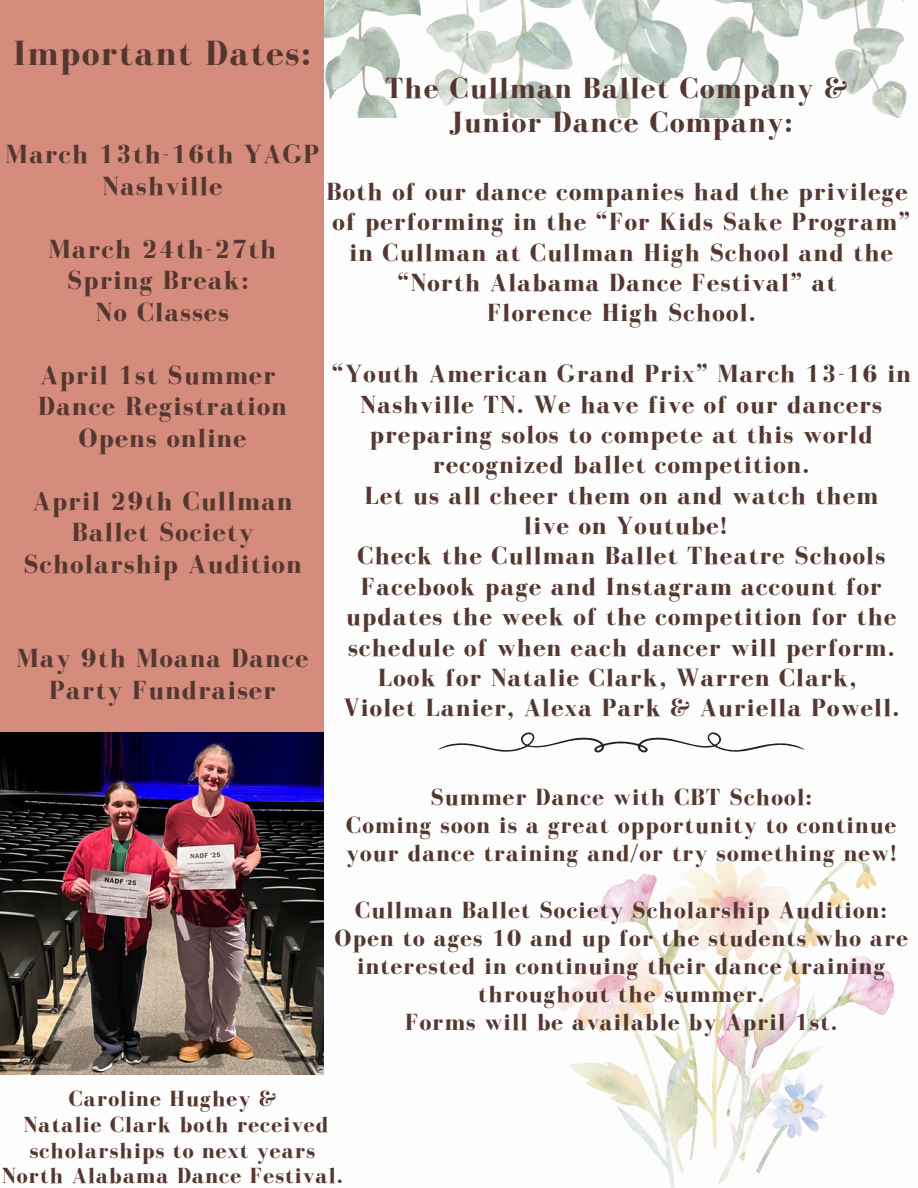
<style>
.page{position:relative;width:918px;height:1188px;background:#fff}
.page>*{position:absolute;margin:0;border:0;box-sizing:border-box;transform-origin:0 0}
.t1{font:700 36px "Bodoni FLF";letter-spacing:.05em;color:#533730}
.t2{font:700 30px/34.8px "Bodoni FLF";letter-spacing:.05em;color:#533730;text-align:center}
.t3{font:700 27px/31.5px "Bodoni FLF";letter-spacing:.05em;color:#533730;text-align:center}
.t4{font:700 25.5px/30.3px "Bodoni FLF";letter-spacing:.05em;color:#533730;text-align:center}
.t5{font:700 24px/28.2px "Bodoni FLF";letter-spacing:.05em;color:#533730;text-align:center}
.t6{font:700 22.5px/25.8px "Bodoni FLF";letter-spacing:.05em;color:#533730;text-align:center}
</style>
<div class="page">
<img style="left:324px;top:0;width:583px;height:118px">
<div style="left:0;top:0;width:324px;height:784px;background:#d58c7c"></div>
<img style="left:0;top:732px;width:324px;height:342px">
<svg style="left:438px;top:732px;width:366px;height:20px"></svg>
<img style="left:558px;top:859px;width:335px;height:329px">
<h2 class="t1" style="left:13px;top:34px;width:299px">Important Dates:</h2>
<h2 class="t3" style="left:6px;top:138px;width:315px">March 13th-16th YAGP<br>Nashville</h2>
<h2 class="t3" style="left:49px;top:233px;width:229px">March 24th-27th<br>Spring Break:<br>No Classes</h2>
<h2 class="t3" style="left:38px;top:359px;width:250px">April 1st Summer<br>Dance Registration<br>Opens online</h2>
<h2 class="t3" style="left:23px;top:485px;width:280px">April 29th Cullman<br>Ballet Society<br>Scholarship Audition</h2>
<h2 class="t3" style="left:17px;top:642px;width:293px">May 9th Moana Dance<br>Party Fundraiser</h2>
<p class="t2" style="left:385px;top:70px;width:464px">The Cullman Ballet Company &amp;<br>Junior Dance Company:</p>
<p class="t4" style="left:327px;top:176px;width:585px">Both of our dance companies had the privilege of performing in the “For Kids Sake Program” in Cullman at Cullman High School and the “North Alabama Dance Festival” at<br>Florence High School.</p>
<h1 class="t4" style="left:332px;top:358px;width:580px">“Youth American Grand Prix” March 13-16 in Nashville TN. We have five of our dancers preparing solos to compete at this world recognized ballet competition.<br>Let us all cheer them on and watch them<br>live on Youtube!<br>Check the Cullman Ballet Theatre Schools Facebook page and Instagram account for updates the week of the competition for the schedule of when each dancer will perform.<br>Look for Natalie Clark, Warren Clark,<br>Violet Lanier, Alexa Park &amp; Auriella Powell.</h1>
<h3 class="t5" style="left:346px;top:783px;width:552px">Summer Dance with CBT School:<br>Coming soon is a great opportunity to continue your dance training and/or try something new!</h3>
<h3 class="t5" style="left:335px;top:896px;width:575px">Cullman Ballet Society Scholarship Audition:<br>Open to ages 10 and up for the students who are interested in continuing their dance training throughout the summer.<br>Forms will be available by April 1st.</h3>
<p class="t6" style="left:69px;top:1085px;width:209px">Caroline Hughey &amp;</p>
<p class="t6" style="left:2px;top:1111px;width:342px">Natalie Clark both received scholarships to next years<br>North Alabama Dance Festival.</p>
</div>
